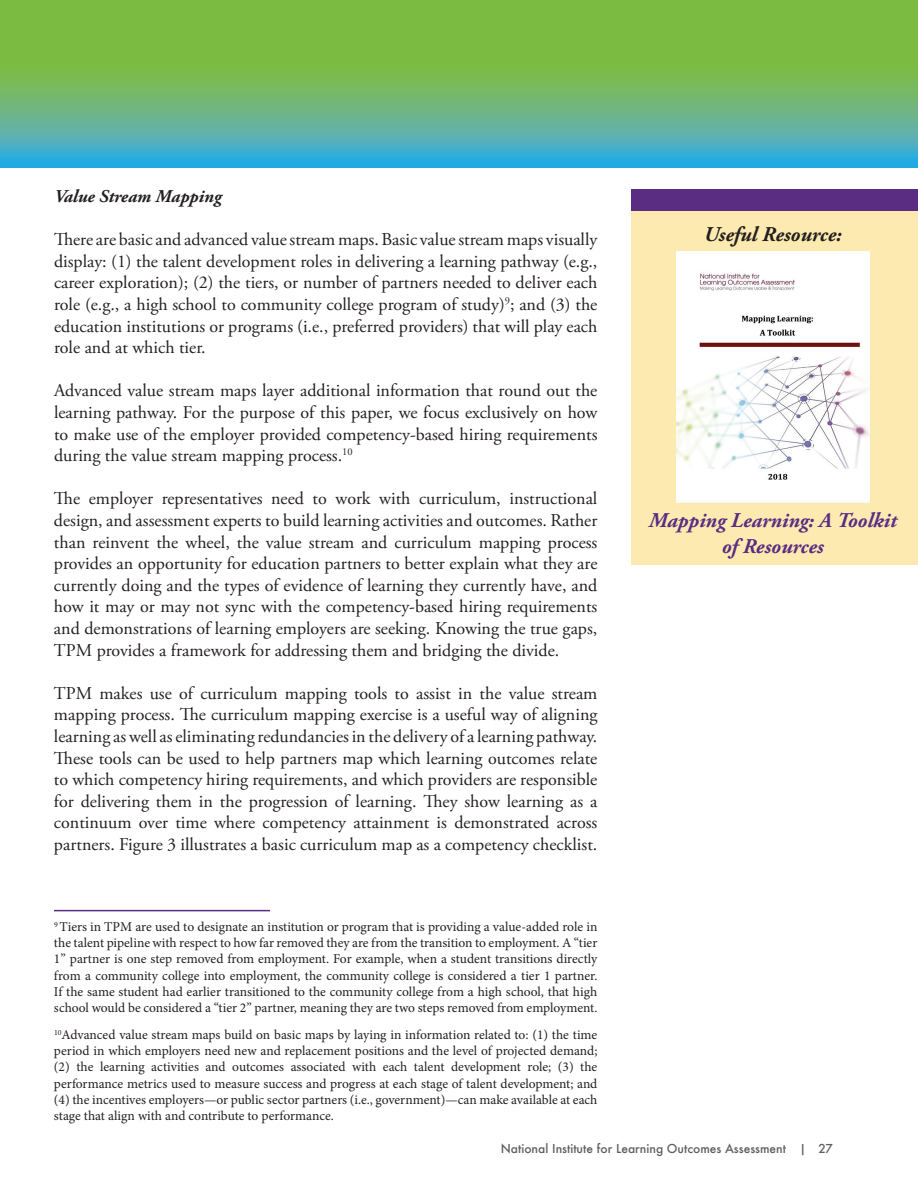
<style>
.page{position:relative;width:918px;height:1188px;background:#fff}
.page>*{position:absolute;margin:0;border:0;box-sizing:border-box;transform-origin:0 0}
.t1{font:italic 700 21px/25.2px "Adobe Garamond Pro";color:#5a2c82;text-align:center}
.t2{font:italic 700 21px "Adobe Garamond Pro";color:#231f20}
.t3{font:18px/21.6px "Adobe Garamond Pro";color:#231f20;text-align:justify}
.t4{font:italic 700 18px "Adobe Garamond Pro";color:#231f20}
.t5{font:13.5px/16.2px "Minion Pro";letter-spacing:-.005em;color:#231f20;text-align:justify}
.t6{font:500 12px "Futura";color:#5f6062}
</style>
<div class="page">
<div style="left:631px;top:204px;width:287px;height:361px;background:#fdeab0"></div>
<div style="left:631px;top:189px;width:287px;height:22px;background:#5a2c82"></div>
<svg style="left:0;top:0;width:918px;height:167px;background:#6bb671"></svg>
<hr style="left:54px;top:910px;width:216px;height:1px;background:#5a2c82">
<img style="left:676px;top:252px;width:193px;height:250px">
<p class="t4" style="left:54px;top:186px;width:169px">Value Stream Mapping</p>
<p class="t3" style="left:54px;top:229px;width:545px">There are basic and advanced value stream maps. Basic value stream maps visually display: (1) the talent development roles in delivering a learning pathway (e.g., career exploration); (2) the tiers, or number of partners needed to deliver each role (e.g., a high school to community college program of study)<sup>9</sup>; and (3) the education institutions or programs (i.e., preferred providers) that will play each role and at which tier.</p>
<p class="t3" style="left:54px;top:381px;width:545px">Advanced value stream maps layer additional information that round out the learning pathway. For the purpose of this paper, we focus exclusively on how to make use of the employer provided competency-based hiring requirements during the value stream mapping process.<sup>10</sup></p>
<p class="t3" style="left:54px;top:489px;width:545px">The employer representatives need to work with curriculum, instructional design, and assessment experts to build learning activities and outcomes. Rather than reinvent the wheel, the value stream and curriculum mapping process provides an opportunity for education partners to better explain what they are currently doing and the types of evidence of learning they currently have, and how it may or may not sync with the competency-based hiring requirements and demonstrations of learning employers are seeking. Knowing the true gaps, TPM provides a framework for addressing them and bridging the divide.</p>
<p class="t3" style="left:54px;top:683px;width:545px">TPM makes use of curriculum mapping tools to assist in the value stream mapping process. The curriculum mapping exercise is a useful way of aligning learning as well as eliminating redundancies in the delivery of a learning pathway.<br>These tools can be used to help partners map which learning outcomes relate to which competency hiring requirements, and which providers are responsible for delivering them in the progression of learning. They show learning as a continuum over time where competency attainment is demonstrated across partners. Figure 3 illustrates a basic curriculum map as a competency checklist.</p>
<p class="t5" style="left:54px;top:919px;width:545px"><sup>9</sup> Tiers in TPM are used to designate an institution or program that is providing a value-added role in the talent pipeline with respect to how far removed they are from the transition to employment. A “tier 1” partner is one step removed from employment. For example, when a student transitions directly from a community college into employment, the community college is considered a tier 1 partner.<br>If the same student had earlier transitioned to the community college from a high school, that high school would be considered a “tier 2” partner, meaning they are two steps removed from employment.</p>
<p class="t5" style="left:54px;top:1027px;width:545px"><sup>10</sup>Advanced value stream maps build on basic maps by laying in information related to: (1) the time period in which employers need new and replacement positions and the level of projected demand; (2) the learning activities and outcomes associated with each talent development role; (3) the performance metrics used to measure success and progress at each stage of talent development; and (4) the incentives employers—or public sector partners (i.e., government)—can make available at each stage that align with and contribute to performance.</p>
<p class="t2" style="left:704px;top:222px;width:139px">Useful Resource:</p>
<p class="t1" style="left:649px;top:509px;width:250px">Mapping Learning: A Toolkit of Resources</p>
<p class="t6" style="left:501px;top:1140px;width:334px">National Institute for Learning Outcomes Assessment | 27</p>
</div>
